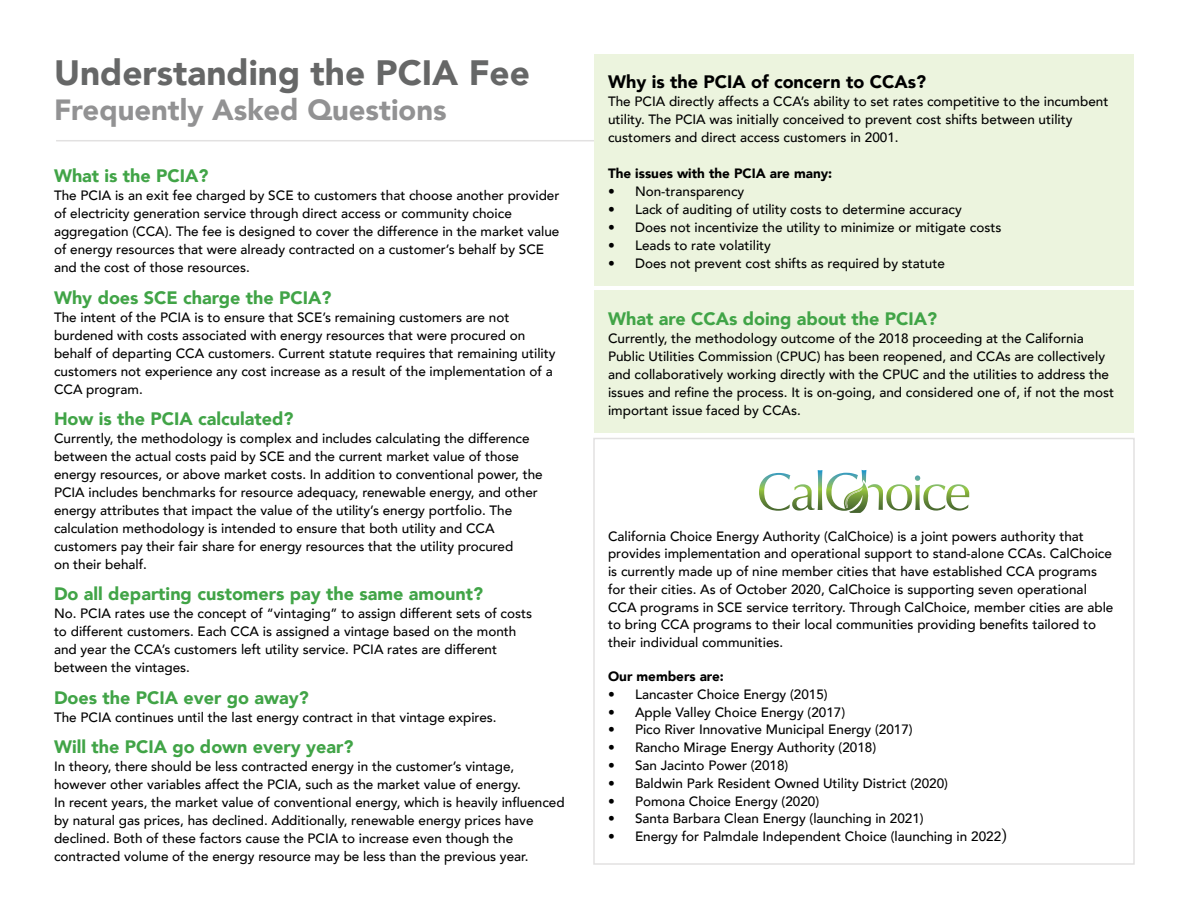
<style>
.page{position:relative;width:1188px;height:918px;background:#fff}
.page>*{position:absolute;margin:0;border:0;box-sizing:border-box;transform-origin:0 0}
.t1{font:900 35.1px "Avenir";color:#666767}
.t2{font:900 29.1px "Avenir";color:#929293}
.FAQ{font:900 18px "Avenir";color:#41a447}
.FAQ-2{font:900 18px "Avenir";color:#000}
.Body{font:900 18px "Avenir";color:#41a447}
.Body-2{font:500 13.5px/18px "Avenir";color:#000}
.t3{font:900 13.5px "Avenir";color:#000}
.s1{font-family:"Minion Pro";font-weight:400;font-size:18px}
</style>
<div class="page">
<div style="left:593px;top:438px;width:542px;height:427px;border:2px solid #e2e1e1"></div>
<hr style="left:56px;top:140px;width:1078px;height:1px;background:#e2e1e1">
<div style="left:594px;top:54px;width:540px;height:232px;background:#ecf4de"></div>
<div style="left:594px;top:291px;width:540px;height:142px;background:#ecf4de"></div>
<svg style="left:759px;top:470px;width:210px;height:43px"></svg>
<p class="t1" style="left:54px;top:42px;width:477px">Understanding the PCIA Fee</p>
<p class="t2" style="left:54px;top:85px;width:394px">Frequently Asked Questions</p>
<p class="Body" style="left:54px;top:161px;width:156px">What is the PCIA?</p>
<p class="Body-2" style="left:54px;top:186px;width:507px">The PCIA is an exit fee charged by SCE to customers that choose another provider of electricity generation service through direct access or community choice aggregation (CCA). The fee is designed to cover the difference in the market value of energy resources that were already contracted on a customer’s behalf by SCE and the cost of those resources.</p>
<p class="FAQ" style="left:54px;top:282px;width:279px">Why does SCE charge the PCIA?</p>
<p class="Body-2" style="left:54px;top:307px;width:503px">The intent of the PCIA is to ensure that SCE’s remaining customers are not burdened with costs associated with energy resources that were procured on behalf of departing CCA customers. Current statute requires that remaining utility customers not experience any cost increase as a result of the implementation of a CCA program.</p>
<p class="FAQ" style="left:54px;top:403px;width:241px">How is the PCIA calculated?</p>
<p class="Body-2" style="left:54px;top:429px;width:490px">Currently, the methodology is complex and includes calculating the difference between the actual costs paid by SCE and the current market value of those energy resources, or above market costs. In addition to conventional power, the PCIA includes benchmarks for resource adequacy, renewable energy, and other energy attributes that impact the value of the utility’s energy portfolio. The calculation methodology is intended to ensure that both utility and CCA customers pay their fair share for energy resources that the utility procured<br>on their behalf.</p>
<p class="FAQ" style="left:54px;top:579px;width:431px">Do all departing customers pay the same amount?</p>
<p class="Body-2" style="left:54px;top:604px;width:480px">No. PCIA rates use the concept of “vintaging” to assign different sets of costs to different customers. Each CCA is assigned a vintage based on the month and year the CCA’s customers left utility service. PCIA rates are different between the vintages.</p>
<p class="FAQ" style="left:54px;top:682px;width:256px">Does the PCIA ever go away?</p>
<p class="Body-2" style="left:54px;top:707px;width:444px">The PCIA continues until the last energy contract in that vintage expires.</p>
<p class="FAQ" style="left:54px;top:731px;width:301px">Will the PCIA go down every year?</p>
<p class="Body-2" style="left:54px;top:756px;width:512px">In theory, there should be less contracted energy in the customer’s vintage, however other variables affect the PCIA, such as the market value of energy.<br>In recent years, the market value of conventional energy, which is heavily influenced by natural gas prices, has declined. Additionally, renewable energy prices have declined. Both of these factors cause the PCIA to increase even though the contracted volume of the energy resource may be less than the previous year.</p>
<p class="FAQ-2" style="left:608px;top:67px;width:320px">Why is the PCIA of concern to CCAs?</p>
<p class="Body-2" style="left:608px;top:92px;width:502px">The PCIA directly affects a CCA’s ability to set rates competitive to the incumbent utility. The PCIA was initially conceived to prevent cost shifts between utility customers and direct access customers in 2001.</p>
<p class="t3" style="left:608px;top:162px;width:226px">The issues with the PCIA are many:</p>
<p class="Body-2" style="left:608px;top:182px;width:138px">• Non-transparency</p>
<p class="Body-2" style="left:608px;top:200px;width:355px">• Lack of auditing of utility costs to determine accuracy</p>
<p class="Body-2" style="left:608px;top:218px;width:395px">• Does not incentivize the utility to minimize or mitigate costs</p>
<p class="Body-2" style="left:608px;top:236px;width:165px">• Leads to rate volatility</p>
<p class="Body-2" style="left:608px;top:254px;width:338px">• Does not prevent cost shifts as required by statute</p>
<p class="FAQ" style="left:608px;top:303px;width:331px">What are CCAs doing about the PCIA?</p>
<p class="Body-2" style="left:608px;top:328px;width:507px">Currently, the methodology outcome of the 2018 proceeding at the California Public Utilities Commission (CPUC) has been reopened, and CCAs are collectively and collaboratively working directly with the CPUC and the utilities to address the issues and refine the process. It is on-going, and considered one of, if not the most important issue faced by CCAs.</p>
<p class="Body-2" style="left:608px;top:526px;width:507px">California Choice Energy Authority (CalChoice) is a joint powers authority that provides implementation and operational support to stand-alone CCAs. CalChoice is currently made up of nine member cities that have established CCA programs for their cities. As of October 2020, CalChoice is supporting seven operational CCA programs in SCE service territory. Through CalChoice, member cities are able to bring CCA programs to their local communities providing benefits tailored to their individual communities.</p>
<p class="t3" style="left:608px;top:665px;width:117px">Our members are:</p>
<p class="Body-2" style="left:608px;top:685px;width:221px">• Lancaster Choice Energy (2015)</p>
<p class="Body-2" style="left:608px;top:702px;width:239px">• Apple Valley Choice Energy (2017)</p>
<p class="Body-2" style="left:608px;top:720px;width:306px">• Pico River Innovative Municipal Energy (2017)</p>
<p class="Body-2" style="left:608px;top:738px;width:270px">• Rancho Mirage Energy Authority (2018)</p>
<p class="Body-2" style="left:608px;top:756px;width:182px">• San Jacinto Power (2018)</p>
<p class="Body-2" style="left:608px;top:773px;width:341px">• Baldwin Park Resident Owned Utility District (2020)</p>
<p class="Body-2" style="left:608px;top:791px;width:213px">• Pomona Choice Energy (2020)</p>
<p class="Body-2" style="left:608px;top:809px;width:317px">• Santa Barbara Clean Energy (launching in 2021)</p>
<p class="Body-2" style="left:608px;top:827px;width:401px">• Energy for Palmdale Independent Choice (launching in 2022<span class="s1">)</span></p>
</div>
